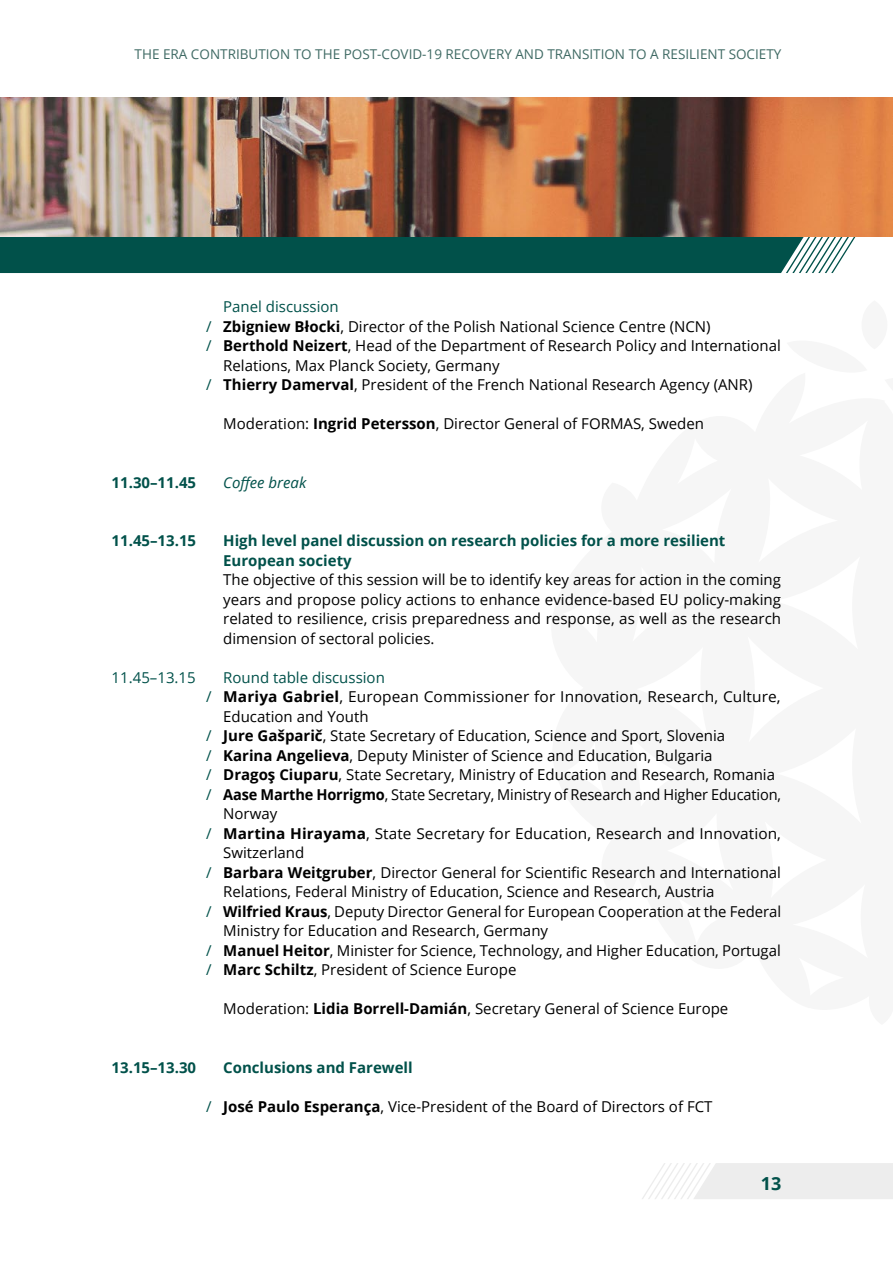
<style>
.page{position:relative;width:893px;height:1263px;background:#fff}
.page>*{position:absolute;margin:0;border:0;box-sizing:border-box;transform-origin:0 0}
.t1{font:700 18px "Open Sans";color:#01514a}
.Description{font:15px/19.5px "Open Sans";color:#000}
.Break{font:700 15px/19.5px "Open Sans";color:#01514a}
.Subtitle{font:15px "Open Sans";color:#01514a}
.Break-2{font:italic 15px "Open Sans";color:#01514a}
.t2{font:13.5px "Open Sans";color:#3f6a64}
.s1{color:#01514a}
.s2{font-weight:700}
</style>
<div class="page">
<svg style="left:642px;top:1163px;width:251px;height:36px"></svg>
<svg style="left:0;top:237px;width:855px;height:36px;background:#0f5b54"></svg>
<img style="left:0;top:98px;width:893px;height:139px">
<p class="t2" style="left:135px;top:44px;width:648px">THE ERA CONTRIBUTION TO THE POST-COVID-19 RECOVERY AND TRANSITION TO A RESILIENT SOCIETY</p>
<p class="Subtitle" style="left:223px;top:296px;width:117px">Panel discussion</p>
<p class="Description" style="left:206px;top:316px;width:506px"><span class="s1">/</span> <span class="s2">Zbigniew Błocki</span>, Director of the Polish National Science Centre (NCN)</p>
<p class="Description" style="left:223px;top:335px;width:559px;text-indent:-17px"><span class="s1">/</span> <span class="s2">Berthold Neizert</span>, Head of the Department of Research Policy and International<br>Relations, Max Planck Society, Germany</p>
<p class="Description" style="left:206px;top:374px;width:548px"><span class="s1">/</span> <span class="s2">Thierry Damerval</span>, President of the French National Research Agency (ANR)</p>
<p class="Description" style="left:223px;top:413px;width:482px">Moderation: <span class="s2">Ingrid Petersson</span>, Director General of FORMAS, Sweden</p>
<p class="Break" style="left:112px;top:472px;width:86px">11.30–11.45</p>
<p class="Break-2" style="left:223px;top:472px;width:85px">Coffee break</p>
<p class="Break" style="left:112px;top:530px;width:86px">11.45–13.15</p>
<p class="Break" style="left:223px;top:530px;width:504px">High level panel discussion on research policies for a more resilient<br>European society</p>
<p class="Description" style="left:223px;top:569px;width:559px;text-align:justify">The objective of this session will be to identify key areas for action in the coming years and propose policy actions to enhance evidence-based EU policy-making related to resilience, crisis preparedness and response, as well as the research dimension of sectoral policies.</p>
<p class="Subtitle" style="left:112px;top:667px;width:86px">11.45–13.15</p>
<p class="Subtitle" style="left:223px;top:667px;width:163px">Round table discussion</p>
<p class="Description" style="left:223px;top:686px;width:559px;text-indent:-17px"><span class="s1">/</span> <span class="s2">Mariya Gabriel</span>, European Commissioner for Innovation, Research, Culture,<br>Education and Youth</p>
<p class="Description" style="left:206px;top:725px;width:520px"><span class="s1">/</span> <span class="s2">Jure Gašparič</span>, State Secretary of Education, Science and Sport, Slovenia</p>
<p class="Description" style="left:206px;top:745px;width:508px"><span class="s1">/</span> <span class="s2">Karina Angelieva</span>, Deputy Minister of Science and Education, Bulgaria</p>
<p class="Description" style="left:206px;top:764px;width:570px"><span class="s1">/</span> <span class="s2">Dragoş Ciuparu</span>, State Secretary, Ministry of Education and Research, Romania</p>
<p class="Description" style="left:223px;top:784px;width:559px;text-indent:-17px"><span class="s1">/</span> <span class="s2">Aase Marthe Horrigmo</span>, State Secretary, Ministry of Research and Higher Education,<br>Norway</p>
<p class="Description" style="left:223px;top:823px;width:559px;text-indent:-17px"><span class="s1">/</span> <span class="s2">Martina Hirayama</span>, State Secretary for Education, Research and Innovation,<br>Switzerland</p>
<p class="Description" style="left:223px;top:862px;width:559px;text-indent:-17px"><span class="s1">/</span> <span class="s2">Barbara Weitgruber</span>, Director General for Scientific Research and International<br>Relations, Federal Ministry of Education, Science and Research, Austria</p>
<p class="Description" style="left:223px;top:901px;width:559px;text-indent:-17px"><span class="s1">/</span> <span class="s2">Wilfried Kraus</span>, Deputy Director General for European Cooperation at the Federal<br>Ministry for Education and Research, Germany</p>
<p class="Description" style="left:206px;top:940px;width:576px"><span class="s1">/</span> <span class="s2">Manuel Heitor</span>, Minister for Science, Technology, and Higher Education, Portugal</p>
<p class="Description" style="left:206px;top:959px;width:312px"><span class="s1">/</span> <span class="s2">Marc Schiltz</span>, President of Science Europe</p>
<p class="Description" style="left:223px;top:998px;width:507px">Moderation: <span class="s2">Lidia Borrell-Damián</span>, Secretary General of Science Europe</p>
<p class="Break" style="left:112px;top:1057px;width:86px">13.15–13.30</p>
<p class="Break" style="left:223px;top:1057px;width:191px">Conclusions and Farewell</p>
<p class="Description" style="left:206px;top:1096px;width:508px"><span class="s1">/</span> <span class="s2">José Paulo Esperança</span>, Vice-President of the Board of Directors of FCT</p>
<p class="t1" style="left:761px;top:1170px;width:22px">13</p>
</div>
